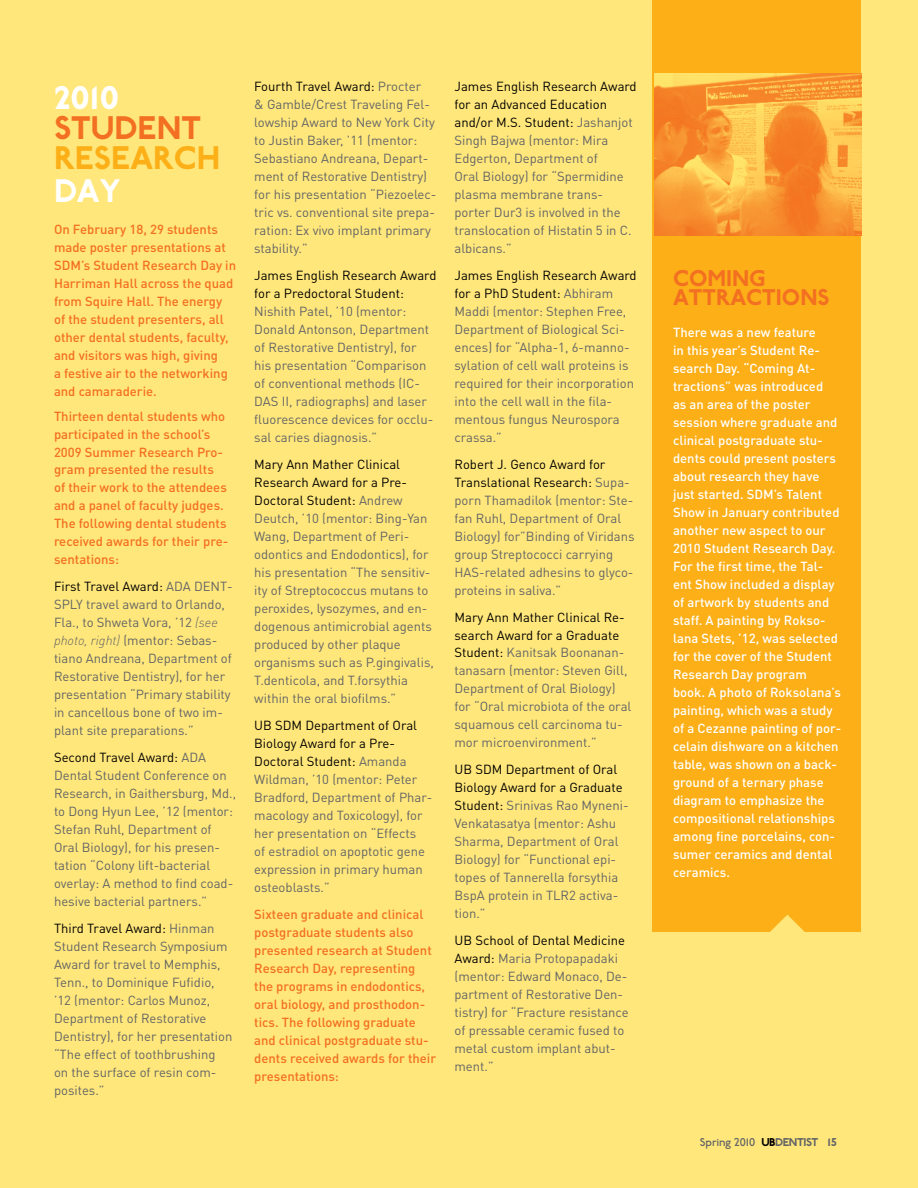
<style>
.page{position:relative;width:918px;height:1188px;background:#ffe77b}
.page>*{position:absolute;margin:0;border:0;box-sizing:border-box;transform-origin:0 0}
.t1{font:700 34.5px "P22 Johnston Underground";color:#fcaf17}
.t2{font:700 34.5px "P22 Johnston Underground";color:#fff}
.t3{font:700 34.5px "P22 Johnston Underground";color:#f36f21}
.t4{font:700 24px/19.5px "P22 Johnston Underground";color:#f36f21}
.t5{font:13.05px/18px "DIN Pro";color:#636466}
.t6{font:500 13.05px/18px "DIN Pro";color:#f36f21}
.t7{font:500 13.05px/18px "DIN Pro";color:#fff}
.t8{font:13.05px/18px "DIN Pro";color:#000}
.t9{font:12px "P22 Johnston Underground";letter-spacing:-.01em;color:#636466}
.s1{color:#000}
.s2{font-weight:300;font-style:italic}
.s3{font-weight:700;color:#000}
.s4{font-weight:700}
</style>
<div class="page">
<div style="left:652px;top:0;width:209px;height:932px;background:#fcaf17"></div>
<svg style="left:770px;top:915px;width:35px;height:17px"></svg>
<img style="left:654px;top:73px;width:207px;height:162px">
<h1 class="t2" style="left:54px;top:78px;width:66px">2010</h1>
<h1 class="t3" style="left:54px;top:108px;width:149px">STUDENT</h1>
<h1 class="t1" style="left:54px;top:138px;width:168px">RESEARCH</h1>
<h1 class="t2" style="left:54px;top:171px;width:68px">DAY</h1>
<p class="t6" style="left:54px;top:220px;width:184px">On February 18, 29 students made poster presentations at<br>SD M’s Student Research Day in<br>Harriman Hall across the quad from Squire Hall. The energy of the student presenters, all other dental students, faculty, and visitors was high, giving<br>a festive air to the networking and camaraderie.</p>
<p class="t6" style="left:54px;top:406px;width:176px">Thirteen dental students who participated in the school’s<br>2009 Summer Research Pro&shy;gram presented the results of their work to the attendees and a panel of faculty judges.<br>The following dental students received awards for their pre&shy;sentations:</p>
<p class="t5" style="left:54px;top:577px;width:180px"><span class="s1">First Travel Award:</span> ADA DENT-<br>SPLY travel award to Orlando,<br>Fla., to Shweta Vora, ’12 <span class="s2">(see photo, right)</span> (mentor: Sebas&shy;tiano Andreana, Department of<br>Restorative Dentistry), for her presentation “Primary stability in cancellous bone of two im&shy;plant site preparations.”</p>
<p class="t5" style="left:54px;top:748px;width:184px"><span class="s1">Second Travel Award:</span> ADA<br>Dental Student Conference on<br>Research, in Gaithersburg, Md., to Dong Hyun Lee, ’12 (mentor:<br>Stefan Ruhl, Department of<br>Oral Biology), for his presen&shy;tation “Colony lift-bacterial overlay: A method to find coad&shy;hesive bacterial partners.”</p>
<p class="t5" style="left:54px;top:919px;width:180px"><span class="s1">Third Travel Award:</span> Hinman<br>Student Research Symposium<br>Award for travel to Memphis,<br>Tenn., to Dominique Fufidio, ’12 (mentor: Carlos Munoz,<br>Department of Restorative<br>Dentistry), for her presentation “The effect of toothbrushing on the surface of resin com&shy;posites.”</p>
<p class="t5" style="left:254px;top:77px;width:184px"><span class="s1">Fourth Travel Award:</span> Procter<br>&amp; Gamble/Crest Traveling Fel&shy;lowship Award to New York City to Justin Baker, ’11 (mentor:<br>Sebastiano Andreana, Depart&shy;ment of Restorative Dentistry) for his presentation “Piezoelec&shy;tric vs. conventional site prepa&shy;ration: Ex vivo implant primary stability.”</p>
<p class="t8" style="left:254px;top:266px;width:184px">James English Research Award for a Predoctoral Student:</p>
<p class="t5" style="left:254px;top:302px;width:181px">Nishith Patel, ’10 (mentor:<br>Donald Antonson, Department of Restorative Dentistry), for his presentation “Comparison of conventional methods (I C-<br>DAS II , radiographs) and laser fluorescence devices for occlu&shy;sal caries diagnosis.”</p>
<p class="t5" style="left:254px;top:454px;width:181px"><span class="s1">Mary Ann Mather Clinical<br>Research Award for a Pre-<br>Doctoral Student:</span> Andrew<br>Deutch, ’10 (mentor: Bing-Yan<br>Wang, Department of Peri&shy;odontics and Endodontics), for his presentation “The sensitiv&shy;ity of Streptococcus mutans to peroxides, lysozymes, and en&shy;dogenous antimicrobial agents produced by other plaque organisms such as P.gingivalis,<br>T.denticola, and T.forsythia within the oral biofilms.”</p>
<p class="t5" style="left:254px;top:715px;width:180px"><span class="s1">UB SDM Department of Oral<br>Biology Award for a Pre-<br>Doctoral Student:</span> Amanda<br>Wildman, ’10 (mentor: Peter<br>Bradford, Department of Phar&shy;macology and Toxicology), for her presentation on “Effects<br>of estradiol on apoptotic gene expression in primary human osteoblasts.”</p>
<p class="t6" style="left:254px;top:904px;width:183px">Sixteen graduate and clinical postgraduate students also presented research at Student<br>Research Day, representing the programs in endodontics, oral biology, and prosthodon&shy;tics. The following graduate and clinical postgraduate stu&shy;dents received awards for their presentations:</p>
<p class="t5" style="left:455px;top:76px;width:184px"><span class="s1">James English Research Award for an Advanced Education and/or M.S. Student:</span> Jashanjot<br>Singh Bajwa (mentor: Mira<br>Edgerton, Department of<br>Oral Biology) for “Spermidine plasma membrane trans&shy;porter Dur3 is involved in the translocation of Histatin 5 in C. albicans.”</p>
<p class="t5" style="left:455px;top:265px;width:184px"><span class="s1">James English Research Award for a PhD Student:</span> Abhiram<br>Maddi (mentor: Stephen Free,<br>Department of Biological Sci&shy;ences) for “Alpha-1, 6-manno&shy;sylation of cell wall proteins is required for their incorporation into the cell wall in the fila&shy;mentous fungus Neurospora crassa.”</p>
<p class="t5" style="left:455px;top:454px;width:182px"><span class="s1">Robert J. Genco Award for<br>Translational Research:</span> Supa&shy;porn Thamadilok (mentor: Ste&shy;fan Ruhl, Department of Oral<br>Biology) for”Binding of Viridans group Streptococci carrying<br>HAS-related adhesins to glyco&shy;proteins in saliva.”</p>
<p class="t5" style="left:455px;top:607px;width:178px"><span class="s1">Mary Ann Mather Clinical Re&shy;search Award for a Graduate<br>Student:</span> Kanitsak Boonanan&shy;tanasarn (mentor: Steven Gill,<br>Department of Oral Biology) for “Oral microbiota of the oral squamous cell carcinoma tu&shy;mor microenvironment.”</p>
<p class="t5" style="left:455px;top:760px;width:176px"><span class="s1">UB SDM Department of Oral<br>Biology Award for a Graduate<br>Student:</span> Srinivas Rao Myneni-<br>Venkatasatya (mentor: Ashu<br>Sharma, Department of Oral<br>Biology) for “Functional epi&shy;topes of Tannerella forsythia<br>BspA protein in TLR2 activa&shy;tion.”</p>
<p class="t5" style="left:455px;top:931px;width:176px"><span class="s1">UB School of Dental Medicine<br>Award:</span> Maria Protopapadaki (mentor: Edward Monaco, De&shy;partment of Restorative Den&shy;tistry) for “Fracture resistance of pressable ceramic fused to metal custom implant abut&shy;ment.”</p>
<h2 class="t4" style="left:673px;top:267px;width:158px">COMING<br>ATTRACTIONS</h2>
<p class="t7" style="left:673px;top:323px;width:170px">There was a new feature<br>in this year’s Student Re&shy;search Day. “Coming At&shy;tractions” was introduced<br>as an area of the poster session where graduate and clinical postgraduate stu&shy;dents could present posters about research they have just started. SD M’s Talent<br>Show in January contributed another new aspect to our<br>2010 Student Research Day.<br>For the first time, the Tal&shy;ent Show included a display of artwork by students and staff. A painting by Rokso&shy;lana Stets, ’12, was selected for the cover of the Student<br>Research Day program book. A photo of Roksolana’s painting, which was a study of a Cezanne painting of por&shy;celain dishware on a kitchen table, was shown on a back&shy;ground of a ternary phase diagram to emphasize the compositional relationships among fine porcelains, con&shy;sumer ceramics and dental ceramics.</p>
<p class="t9" style="left:700px;top:1135px;width:139px">Spring 2010 <span class="s3">UB</span><span class="s4">DENTIST 15</span></p>
</div>
